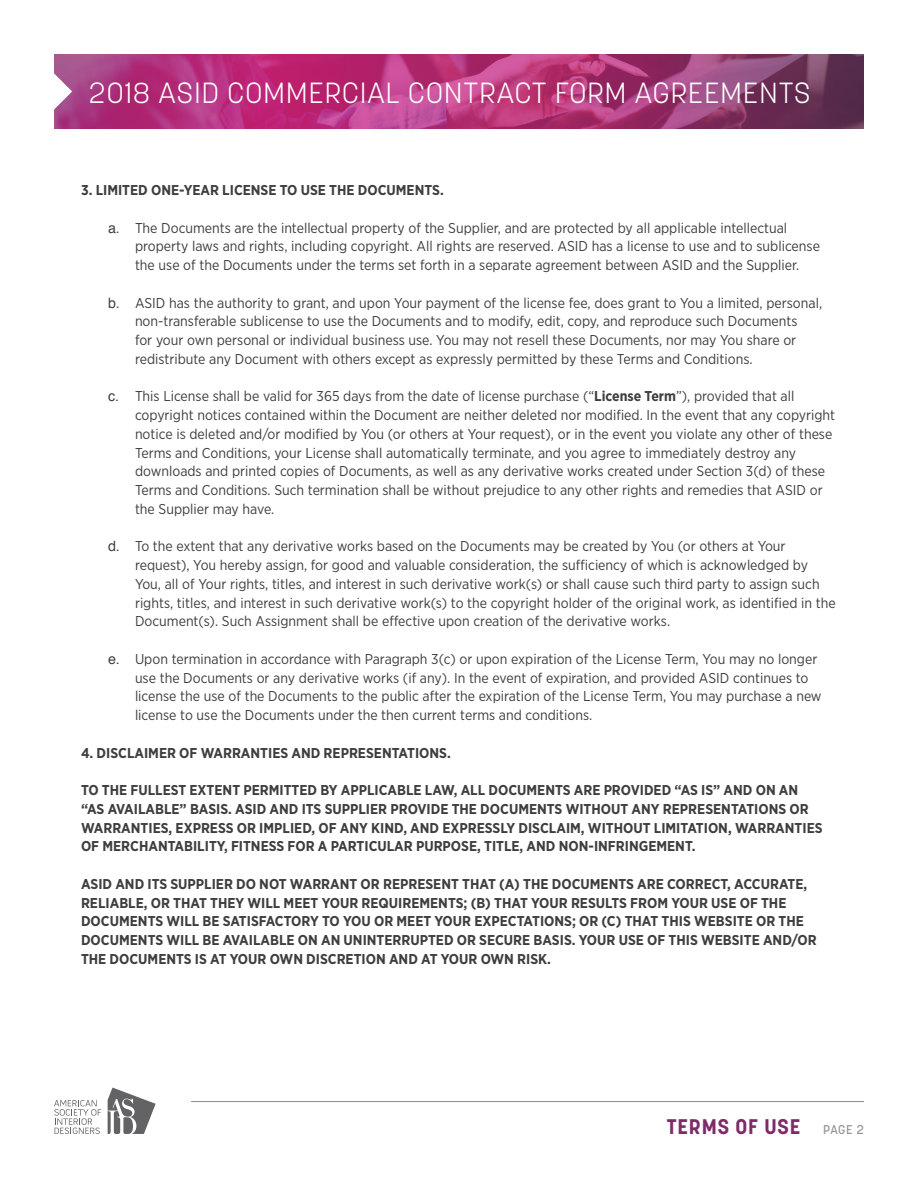
<style>
.page{position:relative;width:918px;height:1188px;background:#fff}
.page>*{position:absolute;margin:0;border:0;box-sizing:border-box;transform-origin:0 0}
.t1{font:300 28.95px "Korolev";letter-spacing:.04em;color:#fff}
.t2{font:700 21px "Korolev";letter-spacing:.04em;color:#7e2c68}
.t3{font:14.25px/18.8px "Gotham Narrow";color:#3e3e3f}
.t4{font:700 14.25px/18.8px "Gotham Narrow";color:#3e3e3f}
.s1{font-family:"Helvetica"}
.s2{font-weight:700}
.s3{font-weight:500;font-size:12.6px;color:#939598}
.s4{font-weight:500;font-size:12.75px;color:#939598}
</style>
<div class="page">
<svg style="left:54px;top:1100px;width:47px;height:34px"></svg>
<svg style="left:108px;top:1088px;width:48px;height:46px"></svg>
<hr style="left:191px;top:1101px;width:673px;height:1px;background:#939598">
<svg style="left:54px;top:54px;width:810px;height:75px;background:#a73676"></svg>
<svg style="left:54px;top:69px;width:18px;height:45px"></svg>
<h1 class="t1" style="left:89px;top:74px;width:723px">2018 ASID COMMERCIAL CONTRACT FORM AGREEMENTS</h1>
<p class="t4" style="left:81px;top:180px;width:364px">3. LIMITED ONE-YEAR LICENSE TO USE THE DOCUMENTS.</p>
<p class="t3" style="left:135px;top:218px;width:686px;text-indent:-27px"><span class="s1">a.</span> The Documents are the intellectual property of the Supplier, and are protected by all applicable intellectual property laws and rights, including copyright. All rights are reserved. ASID has a license to use and to sublicense the use of the Documents under the terms set forth in a separate agreement between ASID and the Supplier.</p>
<p class="t3" style="left:135px;top:293px;width:689px;text-indent:-27px"><span class="s1">b.</span> ASID has the authority to grant, and upon Your payment of the license fee, does grant to You a limited, personal, non-transferable sublicense to use the Documents and to modify, edit, copy, and reproduce such Documents<br>for your own personal or individual business use. You may not resell these Documents, nor may You share or redistribute any Document with others except as expressly permitted by these Terms and Conditions.</p>
<p class="t3" style="left:135px;top:387px;width:702px;text-indent:-27px"><span class="s1">c.</span> This License shall be valid for 365 days from the date of license purchase (“<span class="s2">License Term</span>”), provided that all copyright notices contained within the Document are neither deleted nor modified. In the event that any copyright notice is deleted and/or modified by You (or others at Your request), or in the event you violate any other of these Terms and Conditions, your License shall automatically terminate, and you agree to immediately destroy any downloads and printed copies of Documents, as well as any derivative works created under Section 3(d) of these Terms and Conditions. Such termination shall be without prejudice to any other rights and remedies that ASID or the Supplier may have.</p>
<p class="t3" style="left:135px;top:537px;width:702px;text-indent:-27px"><span class="s1">d.</span> To the extent that any derivative works based on the Documents may be created by You (or others at Your request), You hereby assign, for good and valuable consideration, the sufficiency of which is acknowledged by You, all of Your rights, titles, and interest in such derivative work(s) or shall cause such third party to assign such rights, titles, and interest in such derivative work(s) to the copyright holder of the original work, as identified in the Document(s). Such Assignment shall be effective upon creation of the derivative works.</p>
<p class="t3" style="left:135px;top:649px;width:688px;text-indent:-27px"><span class="s1">e.</span> Upon termination in accordance with Paragraph 3(c) or upon expiration of the License Term, You may no longer use the Documents or any derivative works (if any). In the event of expiration, and provided ASID continues to license the use of the Documents to the public after the expiration of the License Term, You may purchase a new license to use the Documents under the then current terms and conditions.</p>
<p class="t4" style="left:81px;top:743px;width:371px">4. DISCLAIMER OF WARRANTIES AND REPRESENTATIONS.</p>
<p class="t4" style="left:81px;top:781px;width:743px">TO THE FULLEST EXTENT PERMITTED BY APPLICABLE LAW, ALL DOCUMENTS ARE PROVIDED “AS IS” AND ON AN “AS AVAILABLE” BASIS. ASID AND ITS SUPPLIER PROVIDE THE DOCUMENTS WITHOUT ANY REPRESENTATIONS OR WARRANTIES, EXPRESS OR IMPLIED, OF ANY KIND, AND EXPRESSLY DISCLAIM, WITHOUT LIMITATION, WARRANTIES OF MERCHANTABILITY, FITNESS FOR A PARTICULAR PURPOSE, TITLE, AND NON-INFRINGEMENT.</p>
<p class="t4" style="left:81px;top:874px;width:737px">ASID AND ITS SUPPLIER DO NOT WARRANT OR REPRESENT THAT (A) THE DOCUMENTS ARE CORRECT, ACCURATE, RELIABLE, OR THAT THEY WILL MEET YOUR REQUIREMENTS; (B) THAT YOUR RESULTS FROM YOUR USE OF THE DOCUMENTS WILL BE SATISFACTORY TO YOU OR MEET YOUR EXPECTATIONS; OR (C) THAT THIS WEBSITE OR THE DOCUMENTS WILL BE AVAILABLE ON AN UNINTERRUPTED OR SECURE BASIS. YOUR USE OF THIS WEBSITE AND/OR THE DOCUMENTS IS AT YOUR OWN DISCRETION AND AT YOUR OWN RISK.</p>
<h2 class="t2" style="left:667px;top:1114px;width:199px">TERMS OF USE <span class="s3">page</span> <span class="s4">2</span></h2>
</div>
